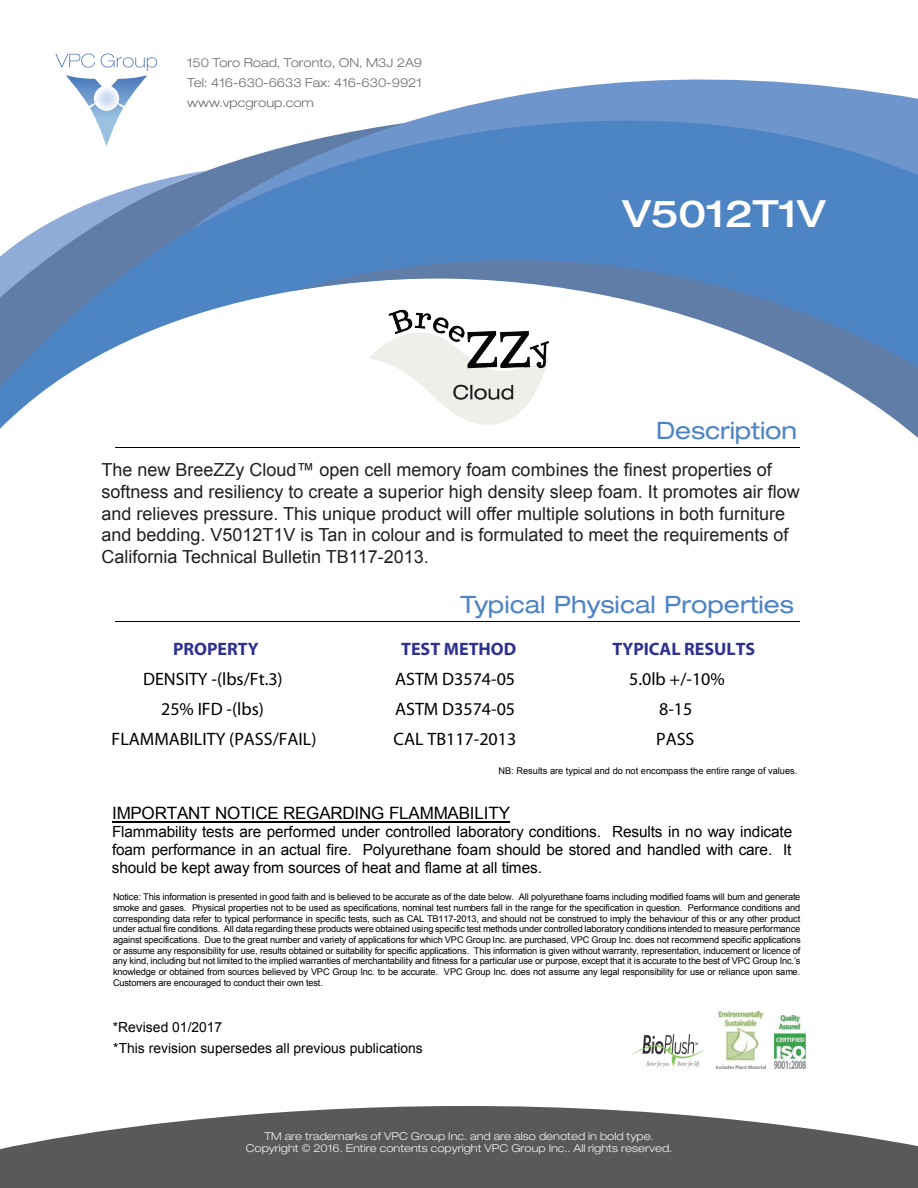
<style>
.page{position:relative;width:918px;height:1188px;background:#fff}
.page>*{position:absolute;margin:0;border:0;box-sizing:border-box;transform-origin:0 0}
.t1{font:500 expanded 37.5px "Helvetica Neue";color:#fff}
.t2{font:expanded 24px "Helvetica Neue";color:#4d84c4}
.t3{font:18px/21.6px "Arial";color:#231f20}
.t4{font:18px "Myriad Pro";color:#000}
.t5{font:700 18px "Myriad Pro";color:#2e3191}
.t6{font:17.1px "Arial";letter-spacing:-.015em;color:#000}
.t7{font:15.3px/17.7px "Arial";letter-spacing:-.015em;color:#000;text-align:justify}
.t8{font:13.95px/20.7px "Arial";color:#000}
.t9{font:300 expanded 12.3px/20.1px "Helvetica Neue";color:#6d6e70;text-align:justify}
.t10{font:300 expanded 10.8px/12.3px "Helvetica Neue";color:#f1f1f2;text-align:center}
.t11{font:9.3px/10.6px "Arial";letter-spacing:-.015em;color:#000;text-align:justify}
</style>
<div class="page">
<svg style="left:0;top:229px;width:295px;height:200px"></svg>
<svg style="left:205px;top:79px;width:713px;height:150px"></svg>
<svg style="left:295px;top:169px;width:623px;height:269px;fill:#4d84c4"></svg>
<svg style="left:0;top:171px;width:208px;height:163px"></svg>
<svg style="left:0;top:1055px;width:918px;height:133px;fill:#59595c"></svg>
<svg style="left:55px;top:53px;width:102px;height:93px"></svg>
<hr style="left:115px;top:447px;width:685px;height:1px;background:#000">
<hr style="left:115px;top:621px;width:685px;height:1px;background:#000">
<hr style="left:112px;top:821px;width:397px;height:1px;background:#000">
<img style="left:775px;top:1015px;width:31px;height:53px">
<img style="left:716px;top:1011px;width:49px;height:57px">
<img style="left:630px;top:1034px;width:75px;height:34px">
<img style="left:363px;top:271px;width:192px;height:167px">
<h3 class="t9" style="left:187px;top:53px;width:237px">150 Toro Road, Toronto, ON, M3J 2A9<br>Tel: 416-630-6633 Fax: 416-630-9921 www.vpcgroup.com</h3>
<h1 class="t1" style="left:622px;top:190px;width:205px">V5012T1V</h1>
<h2 class="t2" style="left:656px;top:416px;width:142px">Description</h2>
<p class="t3" style="left:102px;top:459px;width:700px">The new BreeZZy Cloud™ open cell memory foam combines the finest properties of softness and resiliency to create a superior high density sleep foam. It promotes air flow and relieves pressure. This unique product will offer multiple solutions in both furniture and bedding. V5012T1V is Tan in colour and is formulated to meet the requirements of California Technical Bulletin TB117-2013.</p>
<h2 class="t2" style="left:460px;top:590px;width:335px">Typical Physical Properties</h2>
<h3 class="t5" style="left:173px;top:637px;width:87px">PROPERTY</h3>
<h3 class="t5" style="left:401px;top:637px;width:117px">TEST METHOD</h3>
<h3 class="t5" style="left:613px;top:637px;width:144px">TYPICAL RESULTS</h3>
<h3 class="t4" style="left:143px;top:668px;width:141px">DENSITY -(lbs/Ft.3)</h3>
<h3 class="t4" style="left:395px;top:668px;width:122px">ASTM D3574-05</h3>
<h3 class="t4" style="left:629px;top:668px;width:97px">5.0lb +/-10%</h3>
<h3 class="t4" style="left:161px;top:698px;width:104px">25% IFD -(lbs)</h3>
<h3 class="t4" style="left:395px;top:698px;width:122px">ASTM D3574-05</h3>
<h3 class="t4" style="left:659px;top:698px;width:35px">8-15</h3>
<h3 class="t4" style="left:112px;top:728px;width:206px">FLAMMABILITY (PASS/FAIL)</h3>
<h3 class="t4" style="left:394px;top:728px;width:124px">CAL TB117-2013</h3>
<h3 class="t4" style="left:656px;top:728px;width:40px">PASS</h3>
<p class="t11" style="left:499px;top:766px;width:300px">NB: Results are typical and do not encompass the entire range of values.</p>
<h3 class="t6" style="left:112px;top:802px;width:400px">IMPORTANT NOTICE REGARDING FLAMMABILITY</h3>
<p class="t7" style="left:112px;top:823px;width:682px">Flammability tests are performed under controlled laboratory conditions. Results in no way indicate foam performance in an actual fire. Polyurethane foam should be stored and handled with care. It should be kept away from sources of heat and flame at all times.</p>
<p class="t11" style="left:113px;top:892px;width:689px">Notice: This information is presented in good faith and is believed to be accurate as of the date below. All polyurethane foams including modified foams will burn and generate smoke and gases. Physical properties not to be used as specifications, nominal test numbers fall in the range for the specification in question. Performance conditions and corresponding data refer to typical performance in specific tests, such as CAL TB117-2013, and should not be construed to imply the behaviour of this or any other product under actual fire conditions. All data regarding these products were obtained using specific test methods under controlled laboratory conditions intended to measure performance against specifications. Due to the great number and variety of applications for which VPC Group Inc. are purchased, VPC Group Inc. does not recommend specific applications or assume any responsibility for use, results obtained or suitability for specific applications. This information is given without warranty, representation, inducement or licence of any kind, including but not limited to the implied warranties of merchantability and fitness for a particular use or purpose, except that it is accurate to the best of VPC Group Inc.’s knowledge or obtained from sources believed by VPC Group Inc. to be accurate. VPC Group Inc. does not assume any legal responsibility for use or reliance upon same.<br>Customers are encouraged to conduct their own test.</p>
<h3 class="t8" style="left:113px;top:1017px;width:312px">*Revised 01/2017<br>*This revision supersedes all previous publications</h3>
<p class="t10" style="left:246px;top:1130px;width:428px">TM are trademarks of VPC Group Inc. and are also denoted in bold type.<br>Copyright © 2016. Entire contents copyright VPC Group Inc.. All rights reserved.</p>
</div>
